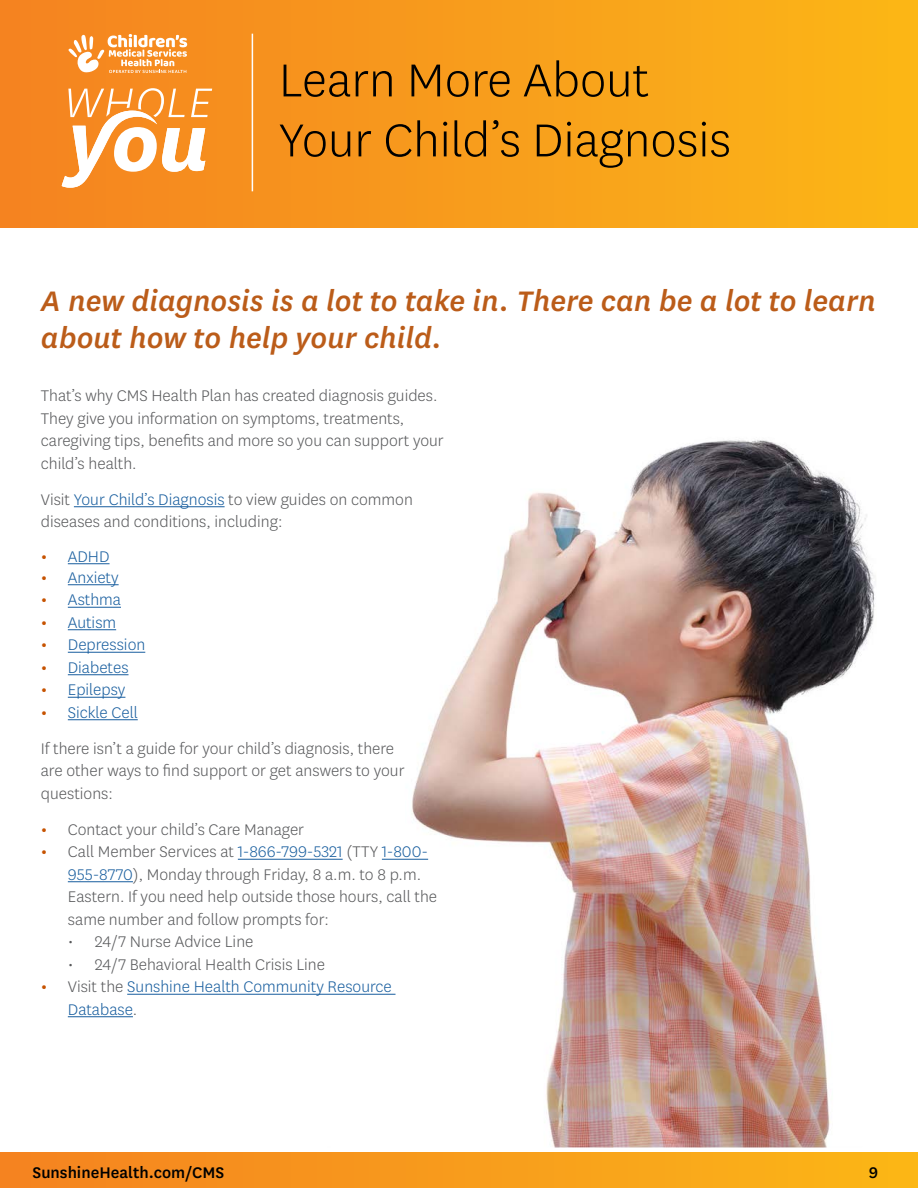
<style>
.page{position:relative;width:918px;height:1188px;background:#fff}
.page>*{position:absolute;margin:0;border:0;box-sizing:border-box;transform-origin:0 0}
.t1{font:300 54px/60px "Centene Sans";color:#000}
.t2{font:italic 500 33px/37.5px "Centene Sans";color:#bb5c19}
.t3{font:300 18px/22.5px "Centene Sans";color:#57585a}
.t4{font:300 18px/22.5px "Centene Sans";color:#175d9e}
.t5{font:500 18px "Centene Sans";color:#000}
.s1{color:#175d9e}
.s2{font-weight:500;font-size:19.5px;color:#c65300}
.s3{font-size:19.5px}
.s4{color:#57585a}
</style>
<div class="page">
<div style="left:0;top:1153px;width:918px;height:35px;background:linear-gradient(to right,#f48221,#fbb617)"></div>
<div style="left:0;top:0;width:918px;height:228px;background:linear-gradient(to right,#f48221,#fbb617)"></div>
<svg style="left:62px;top:88px;width:150px;height:100px"></svg>
<hr style="left:252px;top:34px;width:1px;height:157px;background:#fff">
<svg style="left:68px;top:34px;width:119px;height:39px"></svg>
<img style="left:327px;top:440px;width:548px;height:708px">
<hr style="left:74px;top:506px;width:151px;height:1px;background:#175d9e">
<hr style="left:68px;top:563px;width:42px;height:1px;background:#175d9e">
<hr style="left:68px;top:584px;width:51px;height:1px;background:#175d9e">
<hr style="left:68px;top:607px;width:53px;height:1px;background:#175d9e">
<hr style="left:68px;top:629px;width:48px;height:1px;background:#175d9e">
<hr style="left:68px;top:652px;width:77px;height:1px;background:#175d9e">
<hr style="left:68px;top:674px;width:61px;height:1px;background:#175d9e">
<hr style="left:68px;top:697px;width:57px;height:1px;background:#175d9e">
<hr style="left:68px;top:719px;width:70px;height:1px;background:#175d9e">
<hr style="left:238px;top:859px;width:105px;height:1px;background:#175d9e">
<hr style="left:382px;top:859px;width:46px;height:1px;background:#175d9e">
<hr style="left:68px;top:881px;width:65px;height:1px;background:#175d9e">
<hr style="left:127px;top:994px;width:269px;height:1px;background:#175d9e">
<hr style="left:68px;top:1016px;width:65px;height:1px;background:#175d9e">
<h2 class="t1" style="left:279px;top:48px;width:454px">Learn More About<br>Your Child’s Diagnosis</h2>
<h3 class="t2" style="left:41px;top:281px;width:836px">A new diagnosis is a lot to take in. There can be a lot to learn about how to help your child.</h3>
<p class="t3" style="left:41px;top:384px;width:405px">That’s why CMS Health Plan has created diagnosis guides.<br>They give you information on symptoms, treatments, caregiving tips, benefits and more so you can support your child’s health.</p>
<p class="t3" style="left:41px;top:488px;width:374px">Visit <span class="s1">Your Child’s Diagnosis</span> to view guides on common diseases and conditions, including:</p>
<p class="t4" style="left:41px;top:545px;width:70px"><span class="s2">•</span> ADHD</p>
<p class="t4" style="left:41px;top:566px;width:79px"><span class="s2">•</span> Anxiety</p>
<p class="t4" style="left:41px;top:588px;width:82px"><span class="s2">•</span> Asthma</p>
<p class="t4" style="left:41px;top:611px;width:77px"><span class="s2">•</span> Autism</p>
<p class="t4" style="left:41px;top:633px;width:106px"><span class="s2">•</span> Depression</p>
<p class="t4" style="left:41px;top:656px;width:89px"><span class="s2">•</span> Diabetes</p>
<p class="t4" style="left:41px;top:678px;width:86px"><span class="s2">•</span> Epilepsy</p>
<p class="t4" style="left:41px;top:701px;width:98px"><span class="s2">•</span> Sickle Cell</p>
<p class="t3" style="left:41px;top:737px;width:365px">If there isn’t a guide for your child’s diagnosis, there are other ways to find support or get answers to your questions:</p>
<p class="t3" style="left:41px;top:818px;width:265px"><span class="s2">•</span> Contact your child’s Care Manager</p>
<p class="t3" style="left:68px;top:840px;width:371px;text-indent:-27px"><span class="s2">•</span> Call Member Services at <span class="s1">1-866-799-5321</span> (TTY <span class="s1">1-800- 955-8770</span>), Monday through Friday, 8 a.m. to 8 p.m.<br>Eastern. If you need help outside those hours, call the same number and follow prompts for:</p>
<p class="t3" style="left:68px;top:930px;width:187px"><span class="s3">•</span> 24/7 Nurse Advice Line</p>
<p class="t3" style="left:68px;top:953px;width:259px"><span class="s3">•</span> 24/7 Behavioral Health Crisis Line</p>
<p class="t4" style="left:68px;top:975px;width:325px;text-indent:-27px"><span class="s2">•</span> <span class="s4">Visit the</span> Sunshine Health Community Resource<br>Database<span class="s4">.</span></p>
<p class="t5" style="left:33px;top:1160px;width:193px">SunshineHealth.com/CMS</p>
<p class="t5" style="left:869px;top:1160px;width:11px">9</p>
</div>
